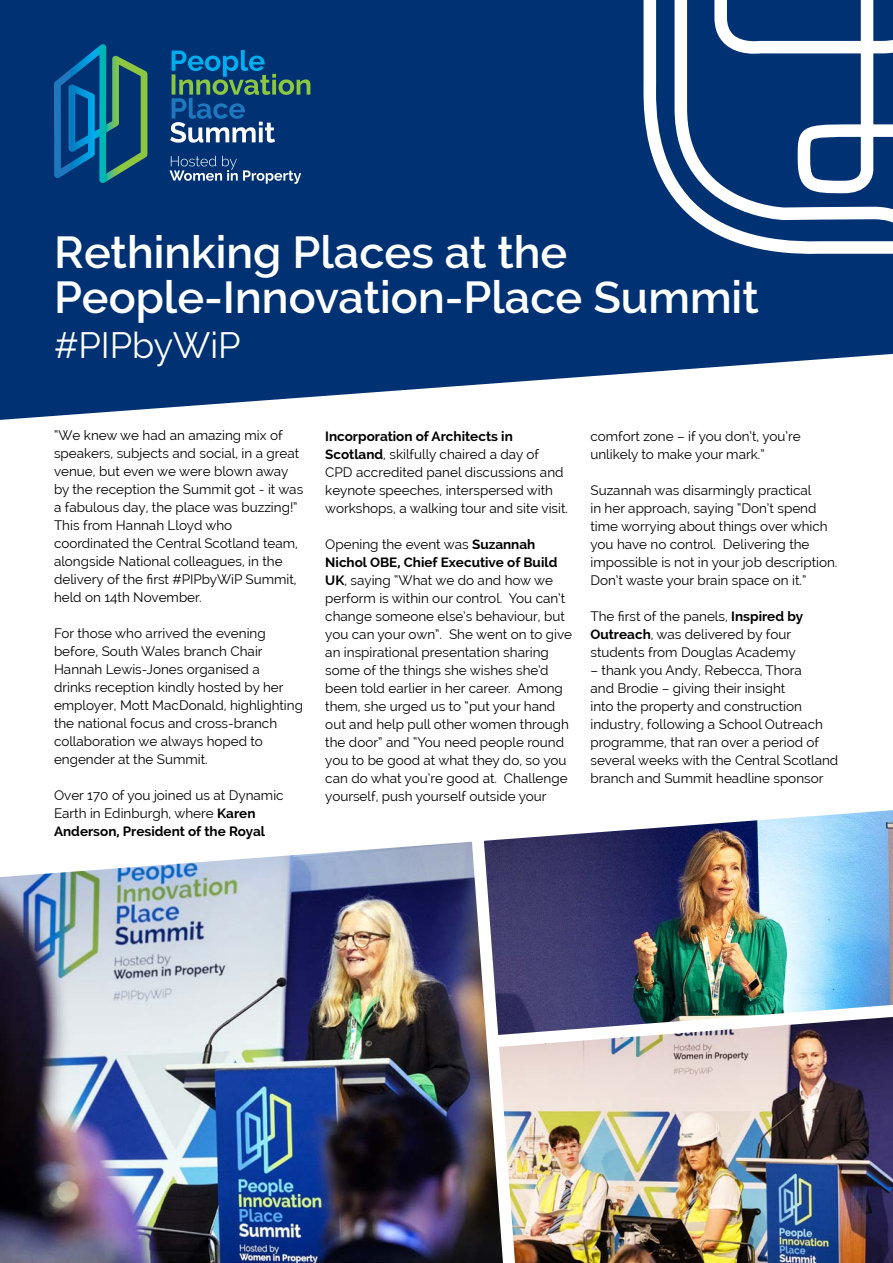
<style>
.page{position:relative;width:893px;height:1263px;background:#fff}
.page>*{position:absolute;margin:0;border:0;box-sizing:border-box;transform-origin:0 0}
.t1{font:600 45px/45px "Raleway";color:#fff}
.t2{font:36px "Raleway";color:#fff}
.t3{font:13.5px/18px "Raleway";color:#000}
.s1{font-weight:700}
</style>
<div class="page">
<div style="left:0;top:0;width:643px;height:420px;background:#003273"></div>
<svg style="left:54px;top:44px;width:93px;height:140px;background:#105c84"></svg>
<svg style="left:169px;top:156px;width:132px;height:28px;background:#2c568b"></svg>
<svg style="left:170px;top:50px;width:140px;height:93px;background:#1f5883"></svg>
<svg style="left:643px;top:0;width:31px;height:373px;fill:#003273"></svg>
<svg style="left:674px;top:0;width:219px;height:371px;fill:#003273"></svg>
<img style="left:0;top:885px;width:463px;height:378px">
<img style="left:463px;top:885px;width:430px;height:378px">
<svg style="left:0;top:810px;width:893px;height:75px"></svg>
<h1 class="t1" style="left:54px;top:229px;width:706px">Rethinking Places at the<br>People-Innovation-Place Summit</h1>
<h2 class="t2" style="left:54px;top:324px;width:188px">#PIPbyWiP</h2>
<p class="t3" style="left:54px;top:427px;width:251px">“We knew we had an amazing mix of speakers, subjects and social, in a great venue, but even we were blown away by the reception the Summit got - it was a fabulous day, the place was buzzing!” This from Hannah Lloyd who coordinated the Central Scotland team, alongside National colleagues, in the delivery of the first #PIPbyWiP Summit, held on 14th November.</p>
<p class="t3" style="left:54px;top:625px;width:250px">For those who arrived the evening before, South Wales branch Chair Hannah Lewis-Jones organised a<br>drinks reception kindly hosted by her employer, Mott MacDonald, highlighting the national focus and cross-branch collaboration we always hoped to engender at the Summit.</p>
<p class="t3" style="left:54px;top:787px;width:231px">Over 170 of you joined us at Dynamic<br>Earth in Edinburgh, where <span class="s1">Karen<br>Anderson, President of the Royal</span></p>
<p class="t3" style="left:325px;top:427px;width:244px"><span class="s1">Incorporation of Architects in Scotland</span>, skilfully chaired a day of CPD accredited panel discussions and keynote speeches, interspersed with workshops, a walking tour and site visit.</p>
<p class="t3" style="left:325px;top:535px;width:248px">Opening the event was <span class="s1">Suzannah Nichol OBE, Chief Executive of Build UK</span>, saying “What we do and how we perform is within our control. You can’t change someone else’s behaviour, but you can your own”. She went on to give an inspirational presentation sharing some of the things she wishes she’d been told earlier in her career. Among them, she urged us to “put your hand out and help pull other women through the door” and “You need people round you to be good at what they do, so you can do what you’re good at. Challenge yourself, push yourself outside your</p>
<p class="t3" style="left:590px;top:428px;width:212px">comfort zone – if you don’t, you’re unlikely to make your mark.”</p>
<p class="t3" style="left:590px;top:482px;width:248px">Suzannah was disarmingly practical<br>in her approach, saying “Don’t spend time worrying about things over which you have no control. Delivering the impossible is not in your job description.<br>Don’t waste your brain space on it.”</p>
<p class="t3" style="left:590px;top:608px;width:214px">The first of the panels, <span class="s1">Inspired by<br>Outreach</span>, was delivered by four students from Douglas Academy</p>
<p class="t3" style="left:590px;top:662px;width:249px">– thank you Andy, Rebecca, Thora<br>and Brodie – giving their insight<br>into the property and construction industry, following a School Outreach programme, that ran over a period of several weeks with the Central Scotland branch and Summit headline sponsor</p>
</div>
